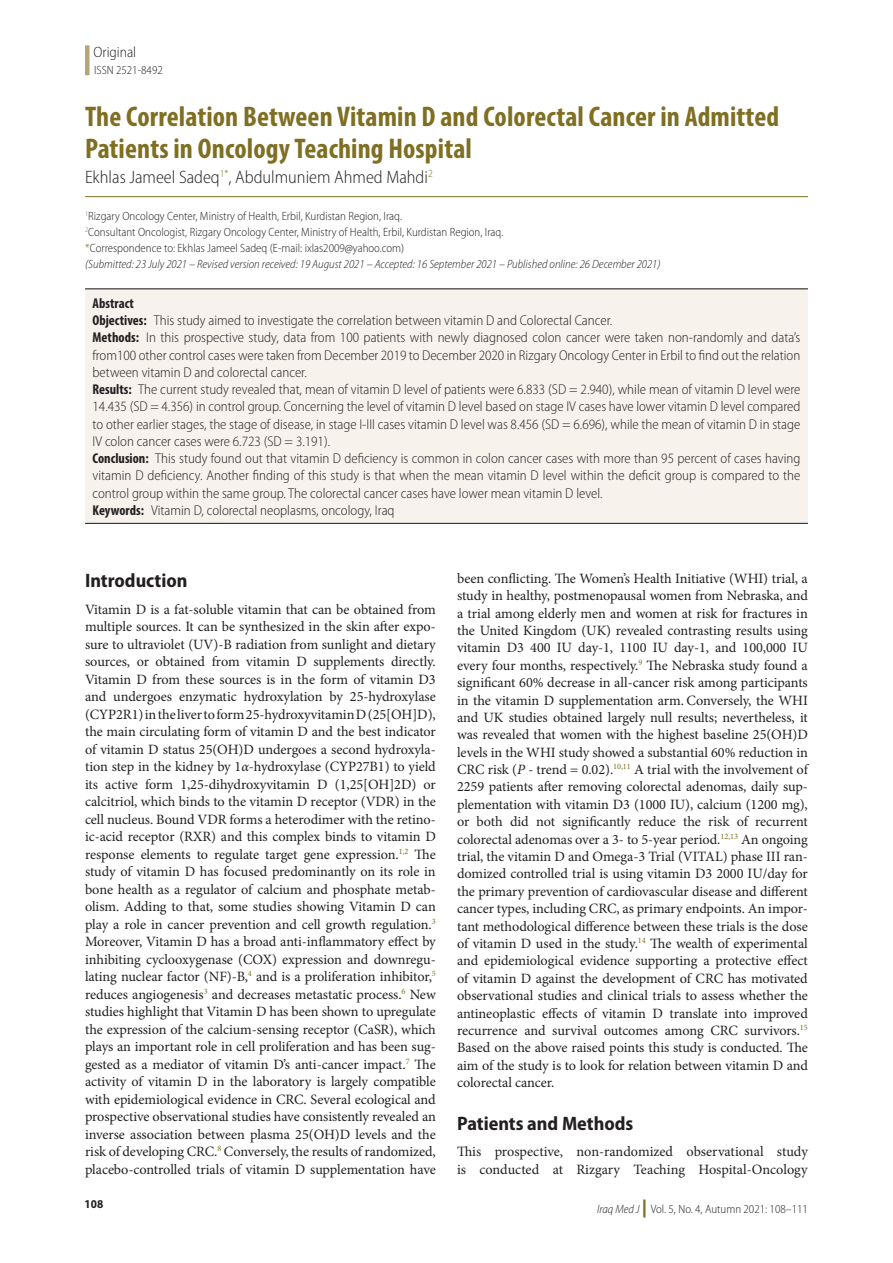
<style>
.page{position:relative;width:893px;height:1263px;background:#fff}
.page>*{position:absolute;margin:0;border:0;box-sizing:border-box;transform-origin:0 0}
.Article_Title{font:700 condensed 28.5px/31.5px "Myriad Pro";letter-spacing:.005em;color:#7e6f22}
.t1{font:700 semi-condensed 19.5px "Myriad Pro";color:#231f20}
.Author{font:300 semi-condensed 18px "Myriad Pro";color:#231f20}
.t2{font:300 semi-condensed 15px "Myriad Pro";color:#231f20}
.Txf{font:14.25px/17.5px "Minion Pro";letter-spacing:-.005em;color:#231f20;text-align:justify}
.Abstract_Tx{font:300 semi-condensed 14.25px/17.2px "Myriad Pro";color:#231f20;text-align:justify}
.Abstract_Tx-2{font:700 condensed 14.25px "Myriad Pro";color:#231f20}
.Author_Aff{font:300 semi-condensed 12px "Myriad Pro";color:#231f20}
.Author_Aff-2{font:italic 300 semi-condensed 12px "Myriad Pro";color:#231f20}
.t3{font:700 semi-condensed 12px "Myriad Pro";color:#231f20}
.s1{color:#7e6f22}
.s2{font-weight:700;font-stretch:condensed}
.s3{font-style:italic}
.s4{font-weight:900;font-stretch:normal;font-size:18px;color:#7e6f22}
</style>
<div class="page">
<div style="left:85px;top:45px;width:5px;height:30px;background:#b4a678"></div>
<hr style="left:85px;top:196px;width:723px;height:1px;background:#7e6f22">
<div style="left:85px;top:290px;width:723px;height:232px;background:#f7f2ec"></div>
<hr style="left:85px;top:288px;width:723px;height:1px;background:#231f20">
<hr style="left:85px;top:523px;width:723px;height:1px;background:#231f20">
<p class="t2" style="left:94px;top:43px;width:44px">Original</p>
<p class="Author_Aff" style="left:94px;top:63px;width:70px">ISSN 2521-8492</p>
<p class="Article_Title" style="left:85px;top:100px;width:696px">The Correlation Between Vitamin D and Colorectal Cancer in Admitted<br>Patients in Oncology Teaching Hospital</p>
<p class="Author" style="left:85px;top:166px;width:349px">Ekhlas Jameel Sadeq<sup>1*</sup>, Abdulmuniem Ahmed Mahdi<sup>2</sup></p>
<p class="Author_Aff" style="left:85px;top:208px;width:318px"><sup>1</sup>Rizgary Oncology Center, Ministry of Health, Erbil, Kurdistan Region, Iraq.</p>
<p class="Author_Aff" style="left:85px;top:225px;width:420px"><sup>2</sup>Consultant Oncologist, Rizgary Oncology Center, Ministry of Health, Erbil, Kurdistan Region, Iraq.</p>
<p class="Author_Aff" style="left:85px;top:241px;width:321px"><span class="s1">*</span>Correspondence to: Ekhlas Jameel Sadeq (E-mail: ixlas2009@yahoo.com)</p>
<p class="Author_Aff-2" style="left:85px;top:257px;width:577px">(Submitted: 23 July 2021 – Revised version received: 19 August 2021 – Accepted: 16 September 2021 – Published online: 26 December 2021)</p>
<p class="Abstract_Tx-2" style="left:93px;top:294px;width:43px">Abstract</p>
<p class="Abstract_Tx" style="left:93px;top:312px;width:521px"><span class="s2">Objectives:</span> This study aimed to investigate the correlation between vitamin D and Colorectal Cancer.</p>
<p class="Abstract_Tx" style="left:93px;top:329px;width:709px"><span class="s2">Methods:</span> In this prospective study, data from 100 patients with newly diagnosed colon cancer were taken non-randomly and data’s from100 other control cases were taken from December 2019 to December 2020 in Rizgary Oncology Center in Erbil to find out the relation between vitamin D and colorectal cancer.</p>
<p class="Abstract_Tx" style="left:93px;top:381px;width:709px"><span class="s2">Results:</span> The current study revealed that, mean of vitamin D level of patients were 6.833 (SD = 2.940), while mean of vitamin D level were 14.435 (SD = 4.356) in control group. Concerning the level of vitamin D level based on stage IV cases have lower vitamin D level compared to other earlier stages, the stage of disease, in stage I-III cases vitamin D level was 8.456 (SD = 6.696), while the mean of vitamin D in stage IV colon cancer cases were 6.723 (SD = 3.191).</p>
<p class="Abstract_Tx" style="left:93px;top:450px;width:709px"><span class="s2">Conclusion:</span> This study found out that vitamin D deficiency is common in colon cancer cases with more than 95 percent of cases having vitamin D deficiency. Another finding of this study is that when the mean vitamin D level within the deficit group is compared to the control group within the same group. The colorectal cancer cases have lower mean vitamin D level.</p>
<p class="Abstract_Tx" style="left:93px;top:501px;width:304px"><span class="s2">Keywords:</span> Vitamin D, colorectal neoplasms, oncology, Iraq</p>
<h1 class="t1" style="left:85px;top:570px;width:104px">Introduction</h1>
<p class="Txf" style="left:85px;top:600px;width:352px">Vitamin D is a fat-soluble vitamin that can be obtained from multiple sources. It can be synthesized in the skin after expo&shy;sure to ultraviolet (UV)-B radiation from sunlight and dietary sources, or obtained from vitamin D supplements directly.<br>Vitamin D from these sources is in the form of vitamin D3 and undergoes enzymatic hydroxylation by 25-hydroxylase (CYP2R1) in the liver to form 25-hydroxyvitamin D (25[OH]D), the main circulating form of vitamin D and the best indicator of vitamin D status 25(OH)D undergoes a second hydroxyla&shy;tion step in the kidney by 1<span class="s3">α</span>-hydroxylase (CYP27B1) to yield its active form 1,25-dihydroxyvitamin D (1,25[OH]2D) or calcitriol, which binds to the vitamin D receptor (VDR) in the cell nucleus. Bound VDR forms a heterodimer with the retino&shy;ic-acid receptor (RXR) and this complex binds to vitamin D response elements to regulate target gene expression.<sup>1,2</sup> The study of vitamin D has focused predominantly on its role in bone health as a regulator of calcium and phosphate metab&shy;olism. Adding to that, some studies showing Vitamin D can play a role in cancer prevention and cell growth regulation.<sup>3<br></sup>Moreover, Vitamin D has a broad anti-inflammatory effect by inhibiting cyclooxygenase (COX) expression and downregu&shy;lating nuclear factor (NF)-B,<sup>4</sup> and is a proliferation inhibitor,<sup>5 </sup>reduces angiogenesis<sup>3</sup> and decreases metastatic process.<sup>6</sup> New studies highlight that Vitamin D has been shown to upregulate the expression of the calcium-sensing receptor (CaSR), which plays an important role in cell proliferation and has been sug&shy;gested as a mediator of vitamin D’s anti-cancer impact.<sup>7</sup> The activity of vitamin D in the laboratory is largely compatible with epidemiological evidence in CRC. Several ecological and prospective observational studies have consistently revealed an inverse association between plasma 25(OH)D levels and the risk of developing CRC.<sup>8</sup> Conversely, the results of randomized, placebo-controlled trials of vitamin D supplementation have</p>
<p class="Txf" style="left:457px;top:570px;width:352px">been conflicting. The Women’s Health Initiative (WHI) trial, a study in healthy, postmenopausal women from Nebraska, and a trial among elderly men and women at risk for fractures in the United Kingdom (UK) revealed contrasting results using vitamin D3 400 IU day-1, 1100 IU day-1, and 100,000 IU every four months, respectively.<sup>9</sup> The Nebraska study found a significant 60% decrease in all-cancer risk among participants in the vitamin D supplementation arm. Conversely, the WHI and UK studies obtained largely null results; nevertheless, it was revealed that women with the highest baseline 25(OH)D levels in the WHI study showed a substantial 60% reduction in CRC risk (<span class="s3">P -</span> trend = 0.02).<sup>10,11</sup> A trial with the involvement of 2259 patients after removing colorectal adenomas, daily sup&shy;plementation with vitamin D3 (1000 IU), calcium (1200 mg), or both did not significantly reduce the risk of recurrent colorectal adenomas over a 3- to 5-year period.<sup>12,13</sup> An ongoing trial, the vitamin D and Omega-3 Trial (VITAL) phase III ran&shy;domized controlled trial is using vitamin D3 2000 IU/day for the primary prevention of cardiovascular disease and different cancer types, including CRC, as primary endpoints. An impor&shy;tant methodological difference between these trials is the dose of vitamin D used in the study.<sup>14</sup> The wealth of experimental and epidemiological evidence supporting a protective effect of vitamin D against the development of CRC has motivated observational studies and clinical trials to assess whether the antineoplastic effects of vitamin D translate into improved recurrence and survival outcomes among CRC survivors.<sup>15<br></sup>Based on the above raised points this study is conducted. The aim of the study is to look for relation between vitamin D and colorectal cancer.</p>
<h1 class="t1" style="left:457px;top:1112px;width:178px">Patients and Methods</h1>
<p class="Txf" style="left:457px;top:1143px;width:352px">This prospective, non-randomized observational study is conducted at Rizgary Teaching Hospital-Oncology</p>
<p class="t3" style="left:85px;top:1197px;width:20px">108</p>
<p class="Author_Aff" style="left:597px;top:1201px;width:212px"><span class="s3">Iraq Med J</span> <span class="s4">|</span> Vol. 5, No. 4, Autumn 2021: 108–111</p>
</div>
